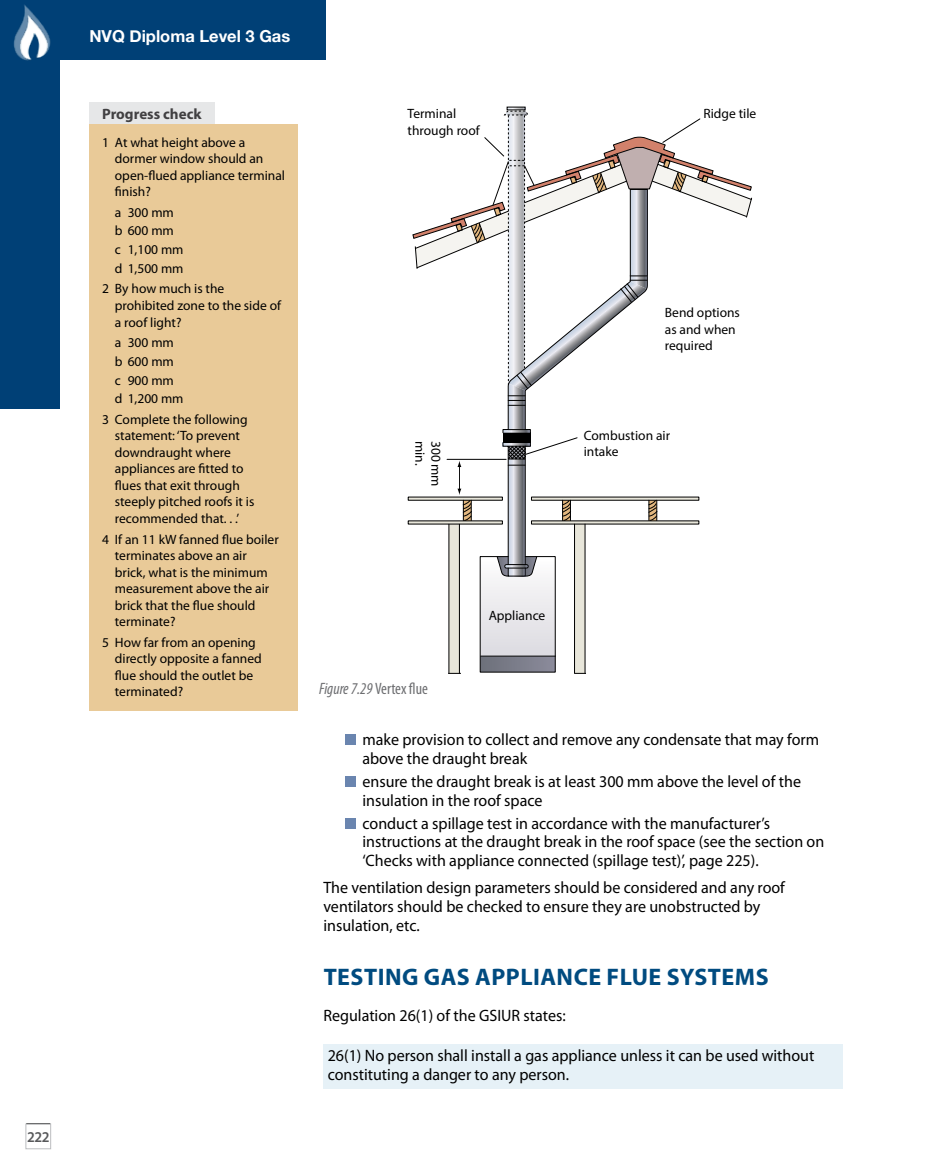
<style>
.page{position:relative;width:932px;height:1174px;background:#fff}
.page>*{position:absolute;margin:0;border:0;box-sizing:border-box;transform-origin:0 0}
.t1{font:700 24px "Myriad Pro";letter-spacing:.02em;color:#004b80}
.t2{font:16.5px/18.8px "Myriad Pro";color:#000}
.t3{font:italic condensed 16.5px "Myriad Pro";color:#6d6e71}
.t4{font:700 16.5px "Helvetica Neue";color:#fff}
.t5{font:700 15px "Myriad Pro";color:#414042}
.t6{font:600 15px "Myriad Pro";color:#58595b}
.t7{font:13.5px/16.5px "Myriad Pro";color:#000}
.s1{font-style:normal}
</style>
<div class="page">
<div style="left:89px;top:124px;width:209px;height:586px;background:#e9ca98"></div>
<div style="left:89px;top:102px;width:125px;height:22px;background:#e6e7e8"></div>
<div style="left:25px;top:1123px;width:26px;height:26px;border:1px solid #bcbec0"></div>
<div style="left:0;top:0;width:59px;height:408px;background:#004076"></div>
<div style="left:0;top:0;width:325px;height:59px;background:#004076"></div>
<img style="left:24px;top:4px;width:45px;height:56px">
<img style="left:13px;top:10px;width:48px;height:57px">
<div style="left:344px;top:734px;width:11px;height:11px;background:#6a85af"></div>
<div style="left:344px;top:776px;width:11px;height:11px;background:#6a85af"></div>
<div style="left:344px;top:818px;width:11px;height:10px;background:#6a85af"></div>
<svg style="left:407px;top:110px;width:345px;height:564px"></svg>
<div style="left:323px;top:1044px;width:519px;height:45px;background:#e6f1f7"></div>
<p class="t6" style="left:27px;top:1127px;width:24px">222</p>
<p class="t4" style="left:89px;top:22px;width:202px">NVQ Diploma Level 3 Gas</p>
<p class="t5" style="left:102px;top:105px;width:101px">PROGRESS CHECK</p>
<p class="t7" style="left:115px;top:134px;width:172px;text-indent:-13px">1 At what height above a dormer window should an open-flued appliance terminal finish?</p>
<p class="t7" style="left:115px;top:203px;width:70px;line-height:18.6px">a 300 mm b 600 mm<br>c 1,100 mm d 1,500 mm</p>
<p class="t7" style="left:115px;top:281px;width:168px;text-indent:-13px">2 By how much is the prohibited zone to the side of a roof light?</p>
<p class="t7" style="left:115px;top:334px;width:70px;line-height:18.6px">a 300 mm b 600 mm<br>c 900 mm d 1,200 mm</p>
<p class="t7" style="left:115px;top:411px;width:141px;text-indent:-13px">3 Complete the following statement: ‘To prevent downdraught where appliances are fitted to flues that exit through steeply pitched roofs it is recommended that. . .’</p>
<p class="t7" style="left:115px;top:531px;width:165px;text-indent:-13px">4 If an 11 kW fanned flue boiler terminates above an air brick, what is the minimum measurement above the air brick that the flue should terminate?</p>
<p class="t7" style="left:115px;top:634px;width:148px;text-indent:-13px">5 How far from an opening directly opposite a fanned flue should the outlet be terminated?</p>
<p class="t7" style="left:407px;top:105px;width:50px">Terminal</p>
<p class="t7" style="left:703px;top:105px;width:54px">Ridge tile</p>
<p class="t7" style="left:407px;top:121px;width:74px">through roof</p>
<p class="t7" style="left:664px;top:305px;width:77px">Bend options as and when required</p>
<p class="t7" style="left:444px;top:441px;width:47px;rotate:90deg">300 mm min.</p>
<p class="t7" style="left:583px;top:427px;width:88px">Combustion air intake</p>
<p class="t3" style="left:319px;top:678px;width:110px">Figure 7.29 <span class="s1">Vertex flue</span></p>
<p class="t7" style="left:488px;top:607px;width:58px">Appliance</p>
<p class="t2" style="left:362px;top:730px;width:458px">make provision to collect and remove any condensate that may form above the draught break</p>
<p class="t2" style="left:362px;top:772px;width:440px">ensure the draught break is at least 300 mm above the level of the insulation in the roof space</p>
<p class="t2" style="left:362px;top:814px;width:463px">conduct a spillage test in accordance with the manufacturer’s instructions at the draught break in the roof space (see the section on ‘Checks with appliance connected (spillage test)’, page 225).</p>
<p class="t2" style="left:323px;top:878px;width:463px">The ventilation design parameters should be considered and any roof ventilators should be checked to ensure they are unobstructed by insulation, etc.</p>
<h1 class="t1" style="left:323px;top:963px;width:446px">TESTING GAS APPLIANCE FLUE SYSTEMS</h1>
<p class="t2" style="left:323px;top:1006px;width:244px">Regulation 26(1) of the GSIUR states:</p>
<p class="t2" style="left:327px;top:1046px;width:488px">26(1) No person shall install a gas appliance unless it can be used without constituting a danger to any person.</p>
</div>
